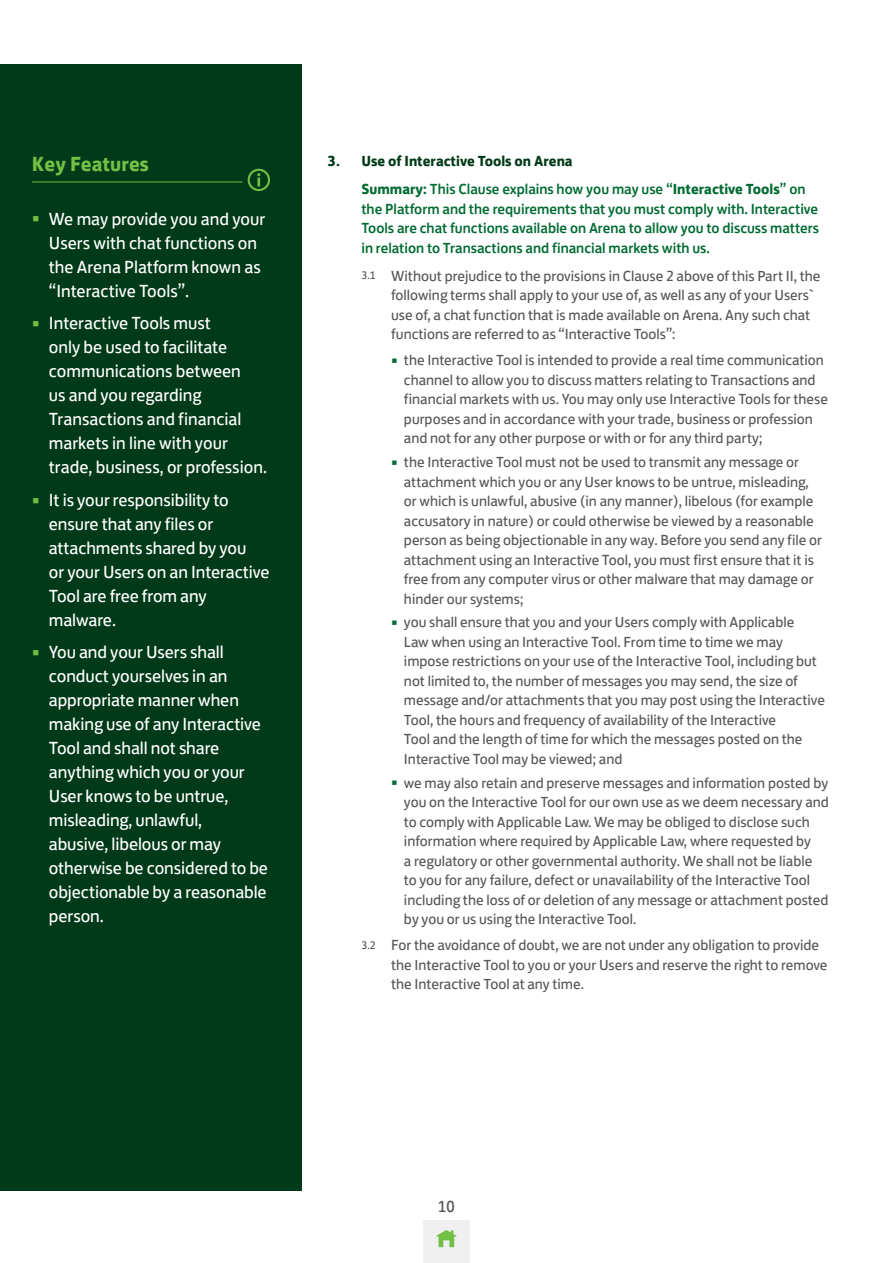
<style>
.page{position:relative;width:893px;height:1263px;background:#fff}
.page>*{position:absolute;margin:0;border:0;box-sizing:border-box;transform-origin:0 0}
.Key_Features_Header{font:700 21px "Lloyds Bank Jack";color:#71bf44}
.t1{font:18px/24px "Lloyds Bank Jack";letter-spacing:-.005em;color:#fff}
.t2{font:16.5px "Lloyds Bank Jack";color:#57585a}
.t3{font:15px/19.5px "Lloyds Bank Jack";color:#57585a}
.No_Bullet_Copy_Inset{font:500 15px/19.5px "Lloyds Bank Jack";color:#006b32}
.t4{font:700 15px "Lloyds Bank Jack";color:#003a18}
.s1{font-size:22.5px;color:#71bf44}
.s2{font-weight:700}
.s3{font-size:11.25px}
.s4{font-size:18.75px;color:#006b32}
</style>
<div class="page">
<div style="left:0;top:64px;width:302px;height:1127px;background:#003a18"></div>
<hr style="left:32px;top:182px;width:210px;height:1px;background:#71bf44">
<svg style="left:248px;top:169px;width:22px;height:22px"></svg>
<div style="left:423px;top:1220px;width:47px;height:43px;background:#f0f0f1"></div>
<p class="Key_Features_Header" style="left:32px;top:146px;width:118px">Key Features</p>
<p class="t1" style="left:49px;top:205px;width:218px;text-indent:-17px"><span class="s1">•</span> We may provide you and your<br>Users with chat functions on the Arena Platform known as “Interactive Tools”.</p>
<p class="t1" style="left:49px;top:310px;width:220px;text-indent:-17px"><span class="s1">•</span> Interactive Tools must<br>only be used to facilitate communications between<br>us and you regarding<br>Transactions and financial markets in line with your trade, business, or profession.</p>
<p class="t1" style="left:49px;top:486px;width:222px;text-indent:-17px"><span class="s1">•</span> It is your responsibility to ensure that any files or attachments shared by you<br>or your Users on an Interactive<br>Tool are free from any malware.</p>
<p class="t1" style="left:49px;top:639px;width:221px;text-indent:-17px"><span class="s1">•</span> You and your Users shall conduct yourselves in an appropriate manner when making use of any Interactive<br>Tool and shall not share anything which you or your<br>User knows to be untrue, misleading, unlawful,<br>abusive, libelous or may otherwise be considered to be objectionable by a reasonable person.</p>
<p class="t4" style="left:327px;top:149px;width:247px">3. Use of Interactive Tools on Arena</p>
<p class="No_Bullet_Copy_Inset" style="left:361px;top:178px;width:459px"><span class="s2">Summary:</span> This Clause explains how you may use “<span class="s2">Interactive Tools</span>” on the Platform and the requirements that you must comply with. Interactive Tools are chat functions available on Arena to allow you to discuss matters in relation to Transactions and financial markets with us.</p>
<p class="t3" style="left:391px;top:265px;width:431px;text-indent:-30px"><span class="s3">3.1</span> Without prejudice to the provisions in Clause 2 above of this Part II, the following terms shall apply to your use of, as well as any of your Users` use of, a chat function that is made available on Arena. Any such chat functions are referred to as “Interactive Tools”:</p>
<p class="t3" style="left:404px;top:349px;width:425px;text-indent:-13px"><span class="s4">•</span> the Interactive Tool is intended to provide a real time communication channel to allow you to discuss matters relating to Transactions and financial markets with us. You may only use Interactive Tools for these purposes and in accordance with your trade, business or profession and not for any other purpose or with or for any third party;</p>
<p class="t3" style="left:404px;top:451px;width:420px;text-indent:-13px"><span class="s4">•</span> the Interactive Tool must not be used to transmit any message or attachment which you or any User knows to be untrue, misleading, or which is unlawful, abusive (in any manner), libelous (for example accusatory in nature) or could otherwise be viewed by a reasonable person as being objectionable in any way. Before you send any file or attachment using an Interactive Tool, you must first ensure that it is free from any computer virus or other malware that may damage or hinder our systems;</p>
<p class="t3" style="left:404px;top:611px;width:422px;text-indent:-13px"><span class="s4">•</span> you shall ensure that you and your Users comply with Applicable<br>Law when using an Interactive Tool. From time to time we may impose restrictions on your use of the Interactive Tool, including but not limited to, the number of messages you may send, the size of message and/or attachments that you may post using the Interactive Tool, the hours and frequency of availability of the Interactive<br>Tool and the length of time for which the messages posted on the Interactive Tool may be viewed; and</p>
<p class="t3" style="left:404px;top:771px;width:426px;text-indent:-13px"><span class="s4">•</span> we may also retain and preserve messages and information posted by you on the Interactive Tool for our own use as we deem necessary and to comply with Applicable Law. We may be obliged to disclose such information where required by Applicable Law, where requested by<br>a regulatory or other governmental authority. We shall not be liable<br>to you for any failure, defect or unavailability of the Interactive Tool including the loss of or deletion of any message or attachment posted by you or us using the Interactive Tool.</p>
<p class="t3" style="left:391px;top:934px;width:438px;text-indent:-30px"><span class="s3">3.2</span> For the avoidance of doubt, we are not under any obligation to provide the Interactive Tool to you or your Users and reserve the right to remove the Interactive Tool at any time.</p>
<p class="t2" style="left:438px;top:1193px;width:18px">10</p>
</div>
